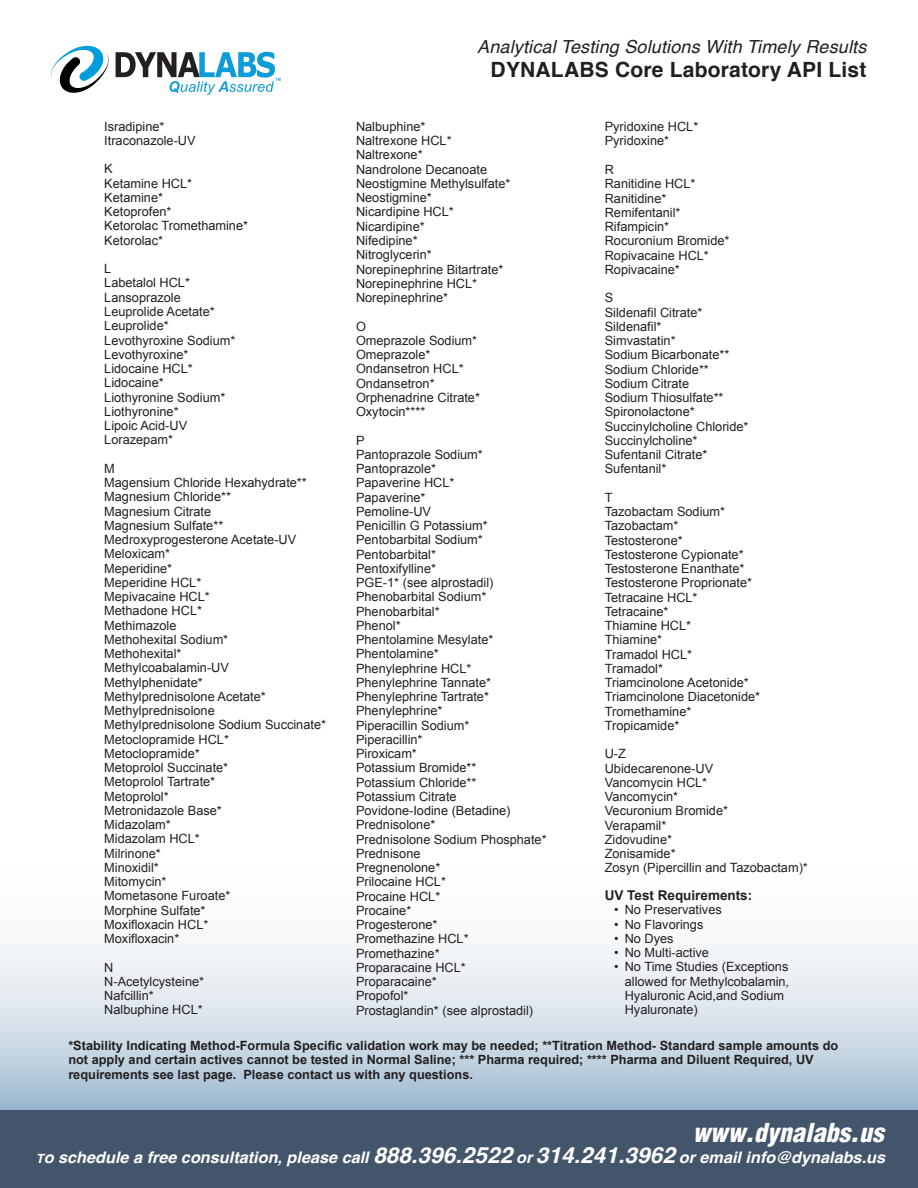
<style>
.page{position:relative;width:918px;height:1188px;background:#fff}
.page>*{position:absolute;margin:0;border:0;box-sizing:border-box;transform-origin:0 0}
.t1{font:italic 900 condensed 25.5px "Helvetica";letter-spacing:.005em;color:#fff}
.t2{font:700 21px "Helvetica";letter-spacing:.01em;color:#231f20}
.t3{font:italic 18px "Helvetica";letter-spacing:.01em;color:#231f20}
.t4{font:italic 700 15.9px "Helvetica";color:#fff}
.t5{font:700 13.5px "Arial";color:#231f20}
.t6{font:12.75px/14.2px "Arial";color:#231f20}
.t7{font:700 12.75px/14.2px "Arial";color:#231f20}
.s1{font-size:12.75px}
.s2{font-size:22.35px}
</style>
<div class="page">
<svg style="left:0;top:945px;width:918px;height:165px;background:#d0dce7"></svg>
<svg style="left:51px;top:45px;width:230px;height:50px"></svg>
<div style="left:0;top:1110px;width:918px;height:78px;background:#43556a"></div>
<h3 class="t3" style="left:477px;top:33px;width:391px">Analytical Testing Solutions With Timely Results</h3>
<h2 class="t2" style="left:491px;top:52px;width:377px">DYNALABS Core Laboratory API List</h2>
<p class="t6" style="left:104px;top:119px;width:93px">Isradipine*<br>Itraconazole-UV</p>
<p class="t6" style="left:104px;top:162px;width:145px">K<br>Ketamine HCL*<br>Ketamine*<br>Ketoprofen*<br>Ketorolac Tromethamine*<br>Ketorolac*</p>
<p class="t6" style="left:104px;top:262px;width:133px">L<br>Labetalol HCL*<br>Lansoprazole<br>Leuprolide Acetate*<br>Leuprolide*<br>Levothyroxine Sodium*<br>Levothyroxine*<br>Lidocaine HCL*<br>Lidocaine*<br>Liothyronine Sodium*<br>Liothyronine*<br>Lipoic Acid-UV<br>Lorazepam*</p>
<p class="t6" style="left:104px;top:461px;width:223px">M<br>Magensium Chloride Hexahydrate**<br>Magnesium Chloride**<br>Magnesium Citrate<br>Magnesium Sulfate**<br>Medroxyprogesterone Acetate-UV<br>Meloxicam*<br>Meperidine*<br>Meperidine HCL*<br>Mepivacaine HCL*<br>Methadone HCL*<br>Methimazole<br>Methohexital Sodium*<br>Methohexital*<br>Methylcoabalamin-UV<br>Methylphenidate*<br>Methylprednisolone Acetate*<br>Methylprednisolone<br>Methylprednisolone Sodium Succinate*<br>Metoclopramide HCL*<br>Metoclopramide*<br>Metoprolol Succinate*<br>Metoprolol Tartrate*<br>Metoprolol*<br>Metronidazole Base*<br>Midazolam*<br>Midazolam HCL*<br>Milrinone*<br>Minoxidil*<br>Mitomycin*<br>Mometasone Furoate*<br>Morphine Sulfate*<br>Moxifloxacin HCL*<br>Moxifloxacin*</p>
<p class="t6" style="left:104px;top:960px;width:101px">N<br>N-Acetylcysteine*<br>Nafcillin*<br>Nalbuphine HCL*</p>
<p class="t6" style="left:356px;top:119px;width:156px">Nalbuphine*<br>Naltrexone HCL*<br>Naltrexone*<br>Nandrolone Decanoate<br>Neostigmine Methylsulfate*<br>Neostigmine*<br>Nicardipine HCL*<br>Nicardipine*<br>Nifedipine*<br>Nitroglycerin*<br>Norepinephrine Bitartrate*<br>Norepinephrine HCL*<br>Norepinephrine*</p>
<p class="t6" style="left:356px;top:319px;width:126px">O<br>Omeprazole Sodium*<br>Omeprazole*<br>Ondansetron HCL*<br>Ondansetron*<br>Orphenadrine Citrate*<br>Oxytocin****</p>
<p class="t6" style="left:356px;top:433px;width:192px">P<br>Pantoprazole Sodium*<br>Pantoprazole*<br>Papaverine HCL*<br>Papaverine*<br>Pemoline-UV<br>Penicillin G Potassium*<br>Pentobarbital Sodium*<br>Pentobarbital*<br>Pentoxifylline*<br>PGE-1* (see alprostadil)<br>Phenobarbital Sodium*<br>Phenobarbital*<br>Phenol*<br>Phentolamine Mesylate*<br>Phentolamine*<br>Phenylephrine HCL*<br>Phenylephrine Tannate*<br>Phenylephrine Tartrate*<br>Phenylephrine*<br>Piperacillin Sodium*<br>Piperacillin*<br>Piroxicam*<br>Potassium Bromide**<br>Potassium Chloride**<br>Potassium Citrate<br>Povidone-Iodine (Betadine)<br>Prednisolone*<br>Prednisolone Sodium Phosphate*<br>Prednisone<br>Pregnenolone*<br>Prilocaine HCL*<br>Procaine HCL*<br>Procaine*<br>Progesterone*<br>Promethazine HCL*<br>Promethazine*<br>Proparacaine HCL*<br>Proparacaine*<br>Propofol*<br>Prostaglandin* (see alprostadil)</p>
<p class="t6" style="left:605px;top:120px;width:95px">Pyridoxine HCL*<br>Pyridoxine*</p>
<p class="t6" style="left:605px;top:163px;width:126px">R<br>Ranitidine HCL*<br>Ranitidine*<br>Remifentanil*<br>Rifampicin*<br>Rocuronium Bromide*<br>Ropivacaine HCL*<br>Ropivacaine*</p>
<p class="t6" style="left:605px;top:291px;width:145px">S<br>Sildenafil Citrate*<br>Sildenafil*<br>Simvastatin*<br>Sodium Bicarbonate**<br>Sodium Chloride**<br>Sodium Citrate<br>Sodium Thiosulfate**<br>Spironolactone*<br>Succinylcholine Chloride*<br>Succinylcholine*<br>Sufentanil Citrate*<br>Sufentanil*</p>
<p class="t6" style="left:605px;top:490px;width:157px">T<br>Tazobactam Sodium*<br>Tazobactam*<br>Testosterone*<br>Testosterone Cypionate*<br>Testosterone Enanthate*<br>Testosterone Proprionate*<br>Tetracaine HCL*<br>Tetracaine*<br>Thiamine HCL*<br>Thiamine*<br>Tramadol HCL*<br>Tramadol*<br>Triamcinolone Acetonide*<br>Triamcinolone Diacetonide*<br>Tromethamine*<br>Tropicamide*</p>
<p class="t6" style="left:605px;top:747px;width:205px">U-Z<br>Ubidecarenone-UV<br>Vancomycin HCL*<br>Vancomycin*<br>Vecuronium Bromide*<br>Verapamil*<br>Zidovudine*<br>Zonisamide*<br>Zosyn (Pipercillin and Tazobactam)*</p>
<p class="t5" style="left:605px;top:887px;width:149px">UV Test Requirements:</p>
<p class="t6" style="left:614px;top:903px;width:109px">• No Preservatives</p>
<p class="t6" style="left:614px;top:917px;width:91px">• No Flavorings</p>
<p class="t6" style="left:614px;top:931px;width:61px">• No Dyes</p>
<p class="t6" style="left:614px;top:946px;width:96px">• No Multi-active</p>
<p class="t6" style="left:625px;top:960px;width:166px;text-indent:-10px">• No Time Studies (Exceptions allowed for Methylcobalamin,<br>Hyaluronic Acid,and Sodium<br>Hyaluronate)</p>
<p class="t7" style="left:68px;top:1039px;width:771px">*Stability Indicating Method-Formula Specific validation work may be needed; **Titration Method- Standard sample amounts do not apply and certain actives cannot be tested in Normal Saline; *** Pharma required; **** Pharma and Diluent Required, UV requirements see last page. Please contact us with any questions.</p>
<h1 class="t1" style="left:693px;top:1116px;width:193px">www.dynalabs.us</h1>
<p class="t4" style="left:36px;top:1144px;width:851px"><span class="s1">T</span>o schedule a free consultation, please call <span class="s2">888.396.2522</span> or <span class="s2">314.241.3962</span> or email info@dynalabs.us</p>
</div>
